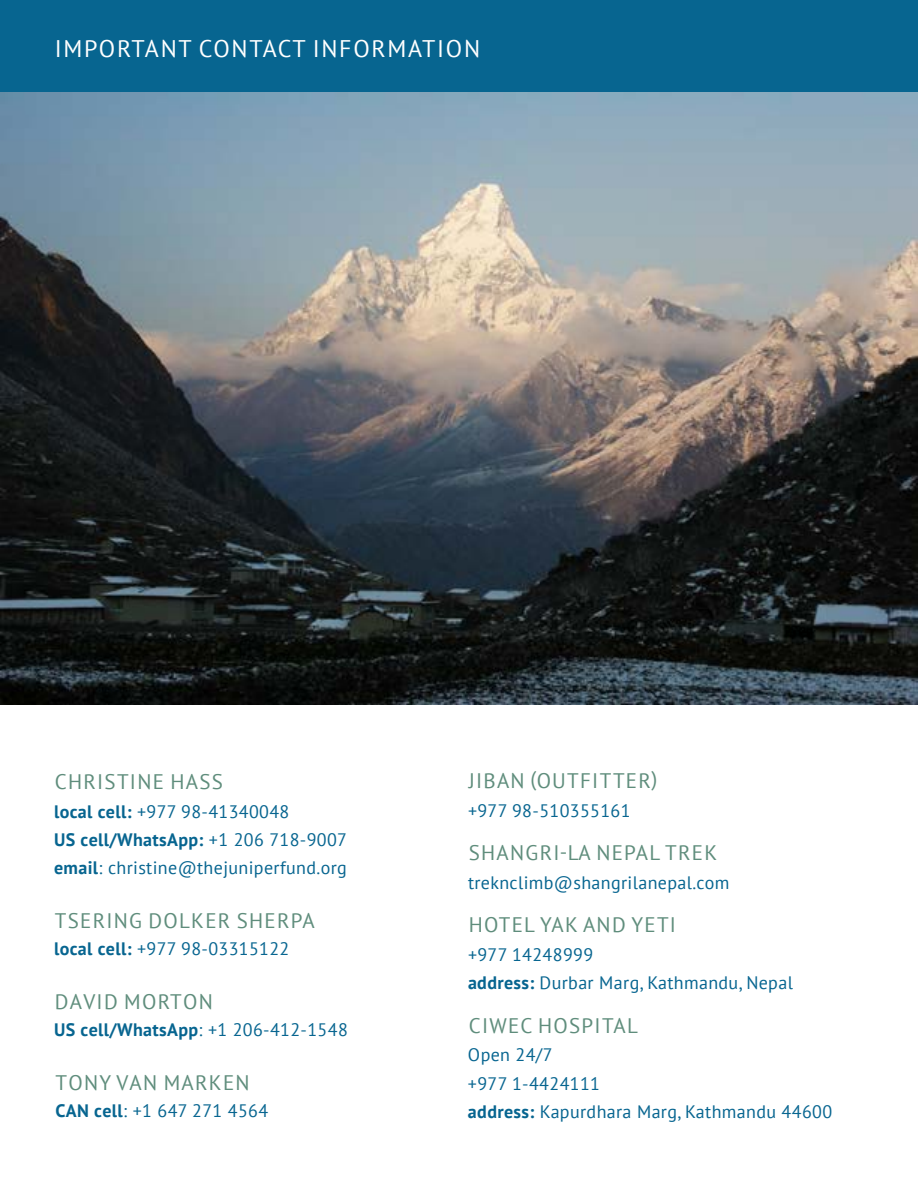
<style>
.page{position:relative;width:918px;height:1188px;background:#fff}
.page>*{position:absolute;margin:0;border:0;box-sizing:border-box;transform-origin:0 0}
.t1{font:24px "PT Sans";letter-spacing:.07em;color:#fff}
.t2{font:21px "PT Sans";letter-spacing:.06em;color:#5f8d7c}
.t3{font:18px/28.5px "PT Sans";letter-spacing:.02em;color:#076590}
.t4{font:700 18px "PT Sans";letter-spacing:.02em;color:#076590}
.s1{font-weight:700}
.s2{font-weight:400}
</style>
<div class="page">
<div style="left:0;top:0;width:918px;height:92px;background:#076590"></div>
<img style="left:0;top:92px;width:918px;height:612px">
<h1 class="t1" style="left:55px;top:33px;width:427px">IMPORTANT CONTACT INFORMATION</h1>
<p class="t2" style="left:55px;top:768px;width:170px">CHRISTINE HASS</p>
<p class="t3" style="left:54px;top:797px;width:294px;line-height:28px"><span class="s1">local cell:</span> +977 98-41340048<br><span class="s1">US cell/WhatsApp:</span> +1 206 718-9007 <span class="s1">email</span>: christine@thejuniperfund.org</p>
<p class="t2" style="left:55px;top:907px;width:261px">TSERING DOLKER SHERPA</p>
<p class="t3" style="left:54px;top:934px;width:237px"><span class="s1">local cell:</span> +977 98-03315122</p>
<p class="t2" style="left:55px;top:988px;width:159px">DAVID MORTON</p>
<p class="t4" style="left:54px;top:1018px;width:295px">US cell/WhatsApp<span class="s2">: +1 206-412-1548</span></p>
<p class="t2" style="left:56px;top:1069px;width:196px">TONY VAN MARKEN</p>
<p class="t3" style="left:56px;top:1096px;width:214px"><span class="s1">CAN cell</span>: +1 647 271 4564</p>
<p class="t2" style="left:469px;top:767px;width:190px">JIBAN (OUTFITTER)</p>
<p class="t3" style="left:468px;top:796px;width:164px">+977 98-510355161</p>
<p class="t2" style="left:469px;top:839px;width:250px">SHANGRI-LA NEPAL TREK</p>
<p class="t3" style="left:468px;top:868px;width:263px">treknclimb@shangrilanepal.com</p>
<p class="t2" style="left:469px;top:911px;width:209px">HOTEL YAK AND YETI</p>
<p class="t3" style="left:468px;top:940px;width:326px">+977 14248999<br><span class="s1">address:</span> Durbar Marg, Kathmandu, Nepal</p>
<p class="t2" style="left:469px;top:1012px;width:171px">CIWEC HOSPITAL</p>
<p class="t3" style="left:468px;top:1040px;width:366px">Open 24/7<br>+977 1-4424111<br><span class="s1">address:</span> Kapurdhara Marg, Kathmandu 44600</p>
</div>
